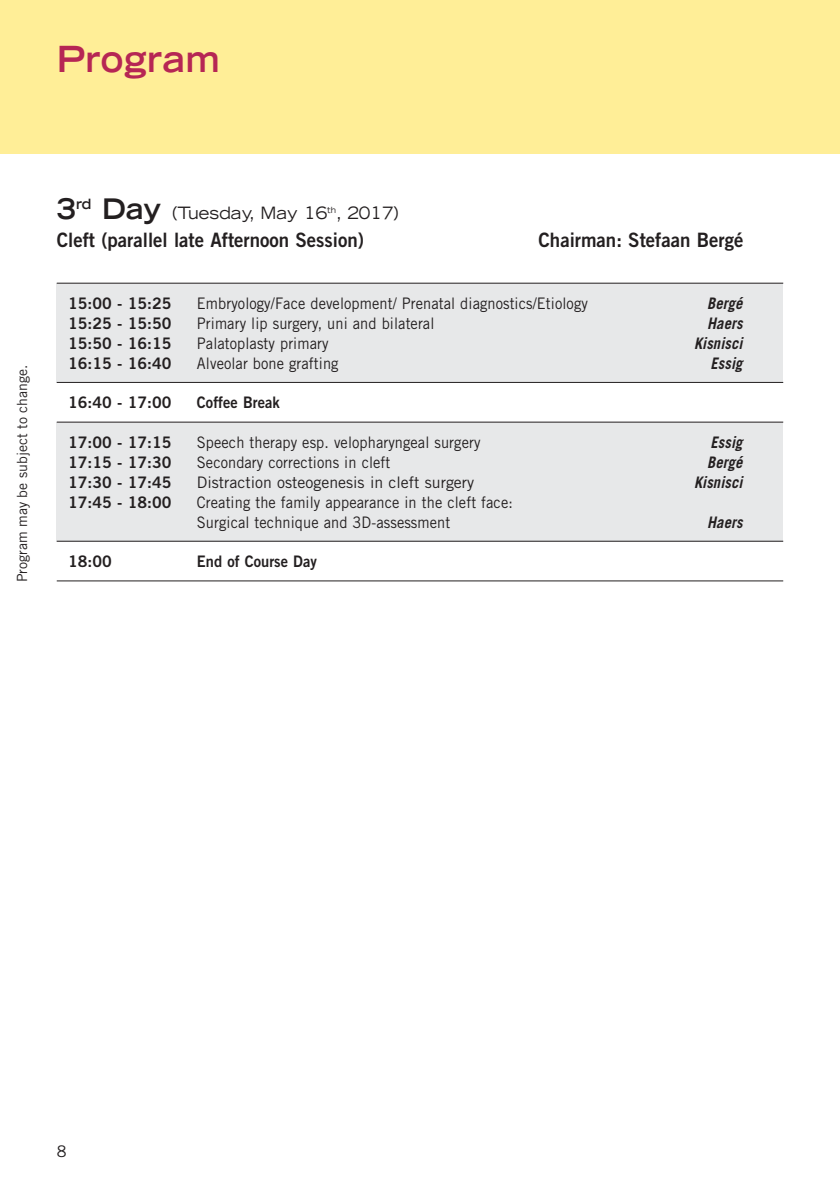
<style>
.page{position:relative;width:840px;height:1191px;background:#fff}
.page>*{position:absolute;margin:0;border:0;box-sizing:border-box;transform-origin:0 0}
.t1{font:700 expanded 36px "Trade Gothic LH";letter-spacing:.015em;color:#b62654;scale:.94 1}
.t2{font:19.8px "Trade Gothic Bold Two";color:#231f20;scale:.94 1}
.t3{font:expanded 17px "Trade Gothic LH";color:#231f20;scale:.94 1}
.t4{font:16px "Trade Gothic";color:#231f20}
.t5{font:15.8px/19.8px "Trade Gothic";letter-spacing:.005em;color:#231f20;scale:.92 1}
.t6{font:15.8px "Trade Gothic Bold Two";color:#231f20}
.t7{font:italic 700 15.8px "Trade Gothic";letter-spacing:.005em;color:#231f20;scale:.92 1}
.t8{font:15.8px "Trade Gothic";letter-spacing:.005em;color:#231f20}
.t9{font:15.8px "Trade Gothic Bold Two";color:#231f20;scale:.92 1}
.t10{font:14px "Trade Gothic";color:#231f20}
.s1{font-weight:700;font-size:28.4px}
</style>
<div class="page">
<div style="left:0;top:0;width:839px;height:153px;background:#ffee97"></div>
<div style="left:57px;top:422px;width:725px;height:119px;background:#e7e8e9"></div>
<div style="left:57px;top:283px;width:725px;height:99px;background:#e7e8e9"></div>
<hr style="left:57px;top:283px;width:725px;height:1px;background:#231f20">
<hr style="left:57px;top:382px;width:725px;height:1px;background:#231f20">
<hr style="left:57px;top:421px;width:725px;height:1px;background:#231f20">
<hr style="left:57px;top:541px;width:725px;height:1px;background:#231f20">
<hr style="left:57px;top:580px;width:725px;height:1px;background:#231f20">
<h1 class="t1" style="left:57px;top:45px;width:175px">Program</h1>
<p class="t10" style="left:17px;top:582px;width:219px;rotate:-90deg">Program may be subject to change.</p>
<p class="t3" style="left:57px;top:207px;width:365px"><span class="s1">3</span><sup>rd</sup> <span class="s1">Day</span> (Tuesday, May 16<sup>th</sup>, 2017)</p>
<p class="t2" style="left:57px;top:233px;width:328px">Cleft (parallel late Afternoon Session)</p>
<p class="t2" style="left:538px;top:233px;width:219px">Chairman: Stefaan Bergé</p>
<p class="t6" style="left:68px;top:298px;width:105px">15:00 - 15:25</p>
<p class="t5" style="left:197px;top:295px;width:426px">Embryology/Face development/ Prenatal diagnostics/Etiology</p>
<p class="t7" style="left:706px;top:298px;width:40px">Bergé</p>
<p class="t6" style="left:68px;top:318px;width:105px">15:25 - 15:50</p>
<p class="t5" style="left:197px;top:315px;width:259px">Primary lip surgery, uni and bilateral</p>
<p class="t7" style="left:706px;top:318px;width:40px">Haers</p>
<p class="t6" style="left:68px;top:337px;width:105px">15:50 - 16:15</p>
<p class="t5" style="left:197px;top:335px;width:144px">Palatoplasty primary</p>
<p class="t7" style="left:693px;top:337px;width:54px">Kisnisci</p>
<p class="t6" style="left:68px;top:357px;width:105px">16:15 - 16:40</p>
<p class="t5" style="left:197px;top:355px;width:155px">Alveolar bone grafting</p>
<p class="t7" style="left:710px;top:357px;width:36px">Essig</p>
<p class="t6" style="left:68px;top:397px;width:105px">16:40 - 17:00</p>
<p class="t9" style="left:197px;top:397px;width:92px">Coffee Break</p>
<p class="t6" style="left:68px;top:437px;width:105px">17:00 - 17:15</p>
<p class="t5" style="left:197px;top:434px;width:309px">Speech therapy esp. velopharyngeal surgery</p>
<p class="t7" style="left:710px;top:437px;width:36px">Essig</p>
<p class="t6" style="left:68px;top:456px;width:105px">17:15 - 17:30</p>
<p class="t5" style="left:197px;top:454px;width:212px">Secondary corrections in cleft</p>
<p class="t7" style="left:706px;top:456px;width:40px">Bergé</p>
<p class="t6" style="left:68px;top:476px;width:105px">17:30 - 17:45</p>
<p class="t8" style="left:197px;top:476px;width:279px">Distraction osteogenesis in cleft surgery</p>
<p class="t7" style="left:693px;top:476px;width:54px">Kisnisci</p>
<p class="t6" style="left:68px;top:496px;width:105px">17:45 - 18:00</p>
<p class="t5" style="left:197px;top:493px;width:345px">Creating the family appearance in the cleft face:<br>Surgical technique and 3D-assessment</p>
<p class="t7" style="left:706px;top:516px;width:40px">Haers</p>
<p class="t6" style="left:68px;top:556px;width:45px">18:00</p>
<p class="t9" style="left:197px;top:556px;width:132px">End of Course Day</p>
<p class="t4" style="left:57px;top:1145px;width:11px">8</p>
</div>
